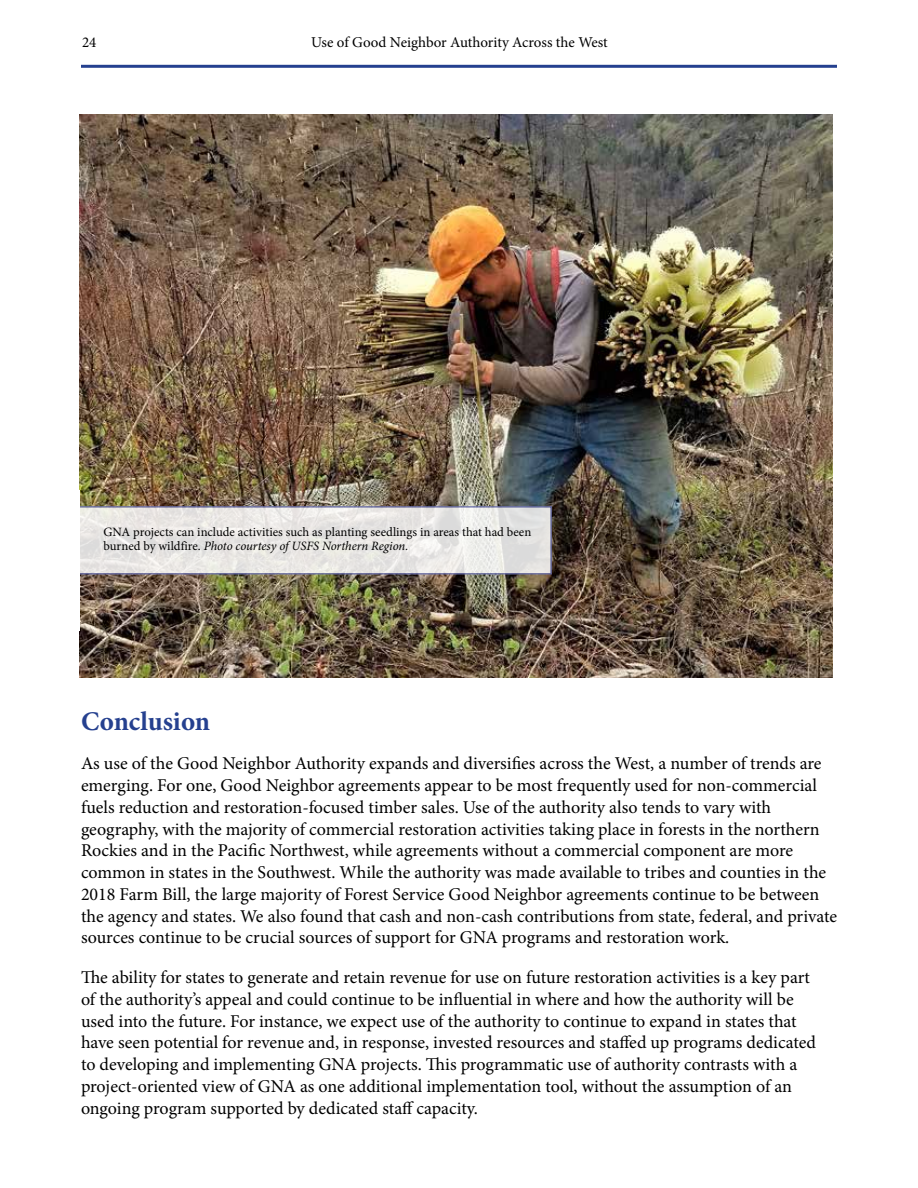
<style>
.page{position:relative;width:918px;height:1188px;background:#fff}
.page>*{position:absolute;margin:0;border:0;box-sizing:border-box;transform-origin:0 0}
.t1{font:700 27px "Minion Pro";color:#25408f}
.t2{font:18px/21.8px "Minion Pro";letter-spacing:-.005em;color:#000}
.t3{font:15px "Minion Pro";color:#000}
.t4{font:12.75px/14.2px "Minion Pro";color:#000}
.s1{font-style:italic}
</style>
<div class="page">
<hr style="left:81px;top:65px;width:756px;height:3px;background:#25408f">
<img style="left:80px;top:115px;width:753px;height:562px">
<svg style="left:80px;top:506px;width:472px;height:69px;background:#e2e0e0"></svg>
<p class="t3" style="left:82px;top:32px;width:16px">24</p>
<p class="t3" style="left:311px;top:32px;width:298px">Use of Good Neighbor Authority Across the West</p>
<p class="t4" style="left:104px;top:525px;width:429px">GNA projects can include activities such as planting seedlings in areas that had been burned by wildfire. <span class="s1">Photo courtesy of USFS Northern Region.</span></p>
<h1 class="t1" style="left:81px;top:702px;width:131px">Conclusion</h1>
<p class="t2" style="left:81px;top:753px;width:758px">As use of the Good Neighbor Authority expands and diversifies across the West, a number of trends are emerging. For one, Good Neighbor agreements appear to be most frequently used for non-commercial fuels reduction and restoration-focused timber sales. Use of the authority also tends to vary with geography, with the majority of commercial restoration activities taking place in forests in the northern Rockies and in the Pacific Northwest, while agreements without a commercial component are more common in states in the Southwest. While the authority was made available to tribes and counties in the 2018 Farm Bill, the large majority of Forest Service Good Neighbor agreements continue to be between the agency and states. We also found that cash and non-cash contributions from state, federal, and private sources continue to be crucial sources of support for GNA programs and restoration work.</p>
<p class="t2" style="left:81px;top:967px;width:736px">The ability for states to generate and retain revenue for use on future restoration activities is a key part of the authority’s appeal and could continue to be influential in where and how the authority will be used into the future. For instance, we expect use of the authority to continue to expand in states that have seen potential for revenue and, in response, invested resources and staffed up programs dedicated to developing and implementing GNA projects. This programmatic use of authority contrasts with a project-oriented view of GNA as one additional implementation tool, without the assumption of an ongoing program supported by dedicated staff capacity.</p>
</div>
